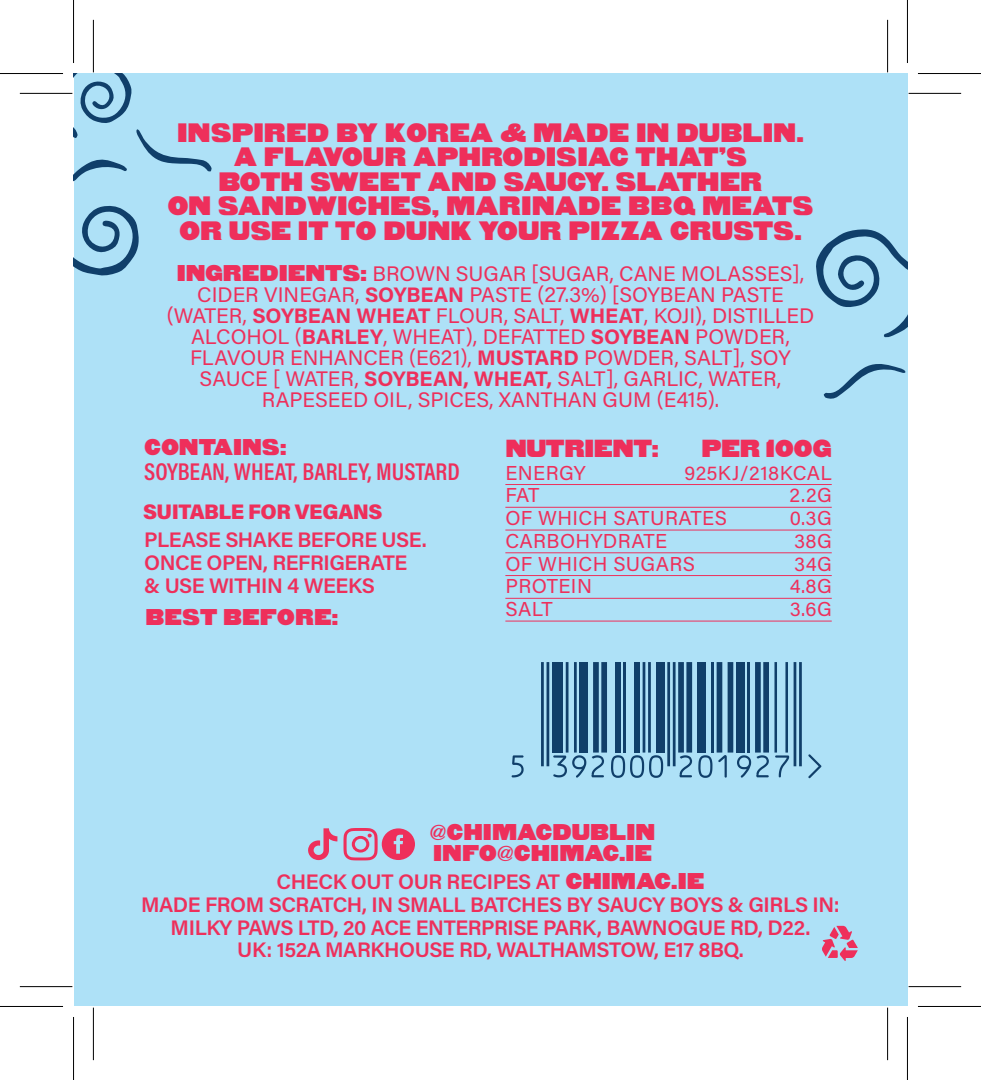
<style>
.page{position:relative;width:981px;height:1080px;background:#fff}
.page>*{position:absolute;margin:0;border:0;box-sizing:border-box;transform-origin:0 0}
.t1{font:24.5px/24.5px "Public Notice JNL";color:#ee2f5b;text-align:center}
.t2{font:600 24.5px "Acumin Pro Cond";color:#ee2f5b}
.Nutrients{font:22.75px "Public Notice JNL";letter-spacing:-.02em;color:#ee2f5b}
.t3{font:21px/21px "Acumin Pro";color:#ee2f5b;text-align:center}
.t4{font:600 21px/22.8px "Acumin Pro";letter-spacing:-.02em;color:#ee2f5b}
.t5{font:21px "Public Notice JNL";color:#ee2f5b}
.t6{font:900 21px "Acumin Pro";letter-spacing:-.02em;color:#ee2f5b}
.Nutrients-2{font:20.3px "Acumin Pro";letter-spacing:.02em;color:#ee2f5b}
.s1{font-family:"Public Notice JNL"}
.s2{font-weight:700}
.s3{font-family:"Public Notice JNL";font-weight:400}
</style>
<div class="page">
<div style="left:74px;top:74px;width:833px;height:932px;background:#aee1f7"></div>
<svg style="left:822px;top:925px;width:35px;height:36px"></svg>
<hr style="left:505px;top:484px;width:326px;height:1px;background:#ee2f5b">
<hr style="left:505px;top:507px;width:326px;height:1px;background:#ee2f5b">
<hr style="left:505px;top:529px;width:326px;height:1px;background:#ee2f5b">
<hr style="left:505px;top:552px;width:326px;height:1px;background:#ee2f5b">
<hr style="left:505px;top:575px;width:326px;height:1px;background:#ee2f5b">
<hr style="left:505px;top:598px;width:326px;height:1px;background:#ee2f5b">
<hr style="left:505px;top:620px;width:326px;height:1px;background:#ee2f5b">
<hr style="left:546px;top:662px;width:3px;height:104px;background:#103f6a">
<hr style="left:541px;top:662px;width:2px;height:104px;background:#103f6a">
<div style="left:552px;top:662px;width:11px;height:90px;background:#103f6a"></div>
<hr style="left:574px;top:662px;width:2px;height:90px;background:#103f6a">
<hr style="left:565px;top:662px;width:3px;height:90px;background:#103f6a">
<div style="left:579px;top:662px;width:8px;height:90px;background:#103f6a"></div>
<div style="left:601px;top:662px;width:6px;height:90px;background:#103f6a"></div>
<div style="left:593px;top:662px;width:5px;height:90px;background:#103f6a"></div>
<div style="left:615px;top:662px;width:5px;height:90px;background:#103f6a"></div>
<hr style="left:623px;top:662px;width:3px;height:90px;background:#103f6a">
<div style="left:634px;top:662px;width:5px;height:90px;background:#103f6a"></div>
<hr style="left:648px;top:662px;width:2px;height:90px;background:#103f6a">
<hr style="left:642px;top:662px;width:3px;height:90px;background:#103f6a">
<div style="left:656px;top:662px;width:8px;height:90px;background:#103f6a"></div>
<hr style="left:672px;top:662px;width:3px;height:104px;background:#103f6a">
<hr style="left:667px;top:662px;width:3px;height:104px;background:#103f6a">
<div style="left:686px;top:662px;width:6px;height:90px;background:#103f6a"></div>
<div style="left:678px;top:662px;width:5px;height:90px;background:#103f6a"></div>
<div style="left:697px;top:662px;width:8px;height:90px;background:#103f6a"></div>
<hr style="left:711px;top:662px;width:3px;height:90px;background:#103f6a">
<div style="left:727px;top:662px;width:6px;height:90px;background:#103f6a"></div>
<div style="left:716px;top:662px;width:6px;height:90px;background:#103f6a"></div>
<div style="left:735px;top:662px;width:9px;height:90px;background:#103f6a"></div>
<hr style="left:746px;top:662px;width:3px;height:90px;background:#103f6a">
<div style="left:763px;top:662px;width:6px;height:90px;background:#103f6a"></div>
<div style="left:755px;top:662px;width:5px;height:90px;background:#103f6a"></div>
<hr style="left:785px;top:662px;width:3px;height:90px;background:#103f6a">
<hr style="left:774px;top:662px;width:3px;height:90px;background:#103f6a">
<hr style="left:799px;top:662px;width:2px;height:104px;background:#103f6a">
<hr style="left:793px;top:662px;width:3px;height:104px;background:#103f6a">
<svg style="left:511px;top:755px;width:278px;height:23px"></svg>
<svg style="left:808px;top:754px;width:13px;height:24px"></svg>
<svg style="left:823px;top:364px;width:83px;height:35px"></svg>
<svg style="left:816px;top:229px;width:91px;height:109px"></svg>
<svg style="left:74px;top:74px;width:138px;height:202px"></svg>
<svg style="left:308px;top:828px;width:29px;height:32px"></svg>
<svg style="left:343px;top:828px;width:72px;height:32px"></svg>
<svg style="left:20px;top:92px;width:52px;height:1px"></svg>
<svg style="left:908px;top:92px;width:53px;height:1px"></svg>
<svg style="left:20px;top:987px;width:52px;height:1px"></svg>
<svg style="left:908px;top:987px;width:53px;height:1px"></svg>
<svg style="left:92px;top:20px;width:1px;height:52px"></svg>
<svg style="left:92px;top:1008px;width:1px;height:52px"></svg>
<svg style="left:888px;top:20px;width:1px;height:52px"></svg>
<svg style="left:888px;top:1008px;width:1px;height:52px"></svg>
<hr style="left:20px;top:93px;width:52px;height:1px;background:#000">
<hr style="left:908px;top:93px;width:53px;height:1px;background:#000">
<hr style="left:20px;top:986px;width:52px;height:1px;background:#000">
<hr style="left:908px;top:986px;width:53px;height:1px;background:#000">
<hr style="left:93px;top:20px;width:1px;height:52px;background:#000">
<hr style="left:93px;top:1007px;width:1px;height:53px;background:#000">
<hr style="left:886px;top:20px;width:2px;height:52px;background:#000">
<hr style="left:886px;top:1007px;width:2px;height:53px;background:#000">
<svg style="left:907px;top:0;width:1px;height:63px"></svg>
<svg style="left:907px;top:1017px;width:1px;height:63px"></svg>
<hr style="left:0;top:73px;width:63px;height:1px;background:#000">
<hr style="left:917px;top:73px;width:63px;height:1px;background:#000">
<hr style="left:0;top:1006px;width:63px;height:1px;background:#000">
<hr style="left:917px;top:1006px;width:63px;height:1px;background:#000">
<hr style="left:73px;top:0;width:1px;height:63px;background:#000">
<hr style="left:73px;top:1017px;width:1px;height:63px;background:#000">
<hr style="left:906px;top:0;width:1px;height:63px;background:#000">
<hr style="left:906px;top:1017px;width:1px;height:63px;background:#000">
<p class="t1" style="left:167px;top:119px;width:647px">INSPIRED BY KOREA &amp; MADE IN DUBLIN.<br>A FLAVOUR APHRODISIAC THAT’S<br>BOTH SWEET AND SAUCY. SLATHER<br>ON SANDWICHES, MARINADE BBQ MEATS<br>OR USE IT TO DUNK YOUR PIZZA CRUSTS.</p>
<p class="t3" style="left:167px;top:262px;width:649px"><span class="s1">INGREDIENTS:</span> BROWN SUGAR [SUGAR, CANE MOLASSES], CIDER VINEGAR, <span class="s2">SOYBEAN</span> PASTE (27.3%) [SOYBEAN PASTE (WATER, <span class="s2">SOYBEAN WHEAT</span> FLOUR, SALT, <span class="s2">WHEAT</span>, KOJI), DISTILLED ALCOHOL (<span class="s2">BARLEY</span>, WHEAT), DEFATTED <span class="s2">SOYBEAN</span> POWDER, FLAVOUR ENHANCER (E621), <span class="s2">MUSTARD</span> POWDER, SALT], SOY SAUCE [ WATER, <span class="s2">SOYBEAN, WHEAT,</span> SALT], GARLIC, WATER, RAPESEED OIL, SPICES, XANTHAN GUM (E415).</p>
<p class="t5" style="left:144px;top:434px;width:144px">CONTAINS:</p>
<p class="t2" style="left:144px;top:455px;width:317px">SOYBEAN, WHEAT, BARLEY, MUSTARD</p>
<p class="t6" style="left:143px;top:496px;width:241px">SUITABLE FOR VEGANS</p>
<p class="t4" style="left:144px;top:527px;width:284px">PLEASE SHAKE BEFORE USE.<br>ONCE OPEN, REFRIGERATE &amp; USE WITHIN 4 WEEKS</p>
<p class="t5" style="left:145px;top:603px;width:194px">BEST BEFORE:</p>
<p class="Nutrients" style="left:505px;top:434px;width:155px">NUTRIENT:</p>
<p class="Nutrients" style="left:701px;top:434px;width:132px">PER 100G</p>
<p class="Nutrients-2" style="left:505px;top:458px;width:82px">ENERGY</p>
<p class="Nutrients-2" style="left:684px;top:458px;width:149px">925KJ/218KCAL</p>
<p class="Nutrients-2" style="left:505px;top:481px;width:35px">FAT</p>
<p class="Nutrients-2" style="left:789px;top:481px;width:44px">2.2G</p>
<p class="Nutrients-2" style="left:505px;top:504px;width:223px">OF WHICH SATURATES</p>
<p class="Nutrients-2" style="left:789px;top:504px;width:43px">0.3G</p>
<p class="Nutrients-2" style="left:505px;top:526px;width:163px">CARBOHYDRATE</p>
<p class="Nutrients-2" style="left:794px;top:526px;width:39px">38G</p>
<p class="Nutrients-2" style="left:505px;top:549px;width:191px">OF WHICH SUGARS</p>
<p class="Nutrients-2" style="left:794px;top:549px;width:39px">34G</p>
<p class="Nutrients-2" style="left:505px;top:572px;width:88px">PROTEIN</p>
<p class="Nutrients-2" style="left:789px;top:572px;width:43px">4.8G</p>
<p class="Nutrients-2" style="left:505px;top:595px;width:49px">SALT</p>
<p class="Nutrients-2" style="left:789px;top:595px;width:44px">3.6G</p>
<p class="t5" style="left:430px;top:819px;width:227px">@CHIMACDUBLIN</p>
<p class="t5" style="left:433px;top:840px;width:220px">INFO@CHIMAC.IE</p>
<p class="t4" style="left:141px;top:869px;width:700px;text-align:center">CHECK OUT OUR RECIPES AT <span class="s3">CHIMAC.IE<br></span>MADE FROM SCRATCH, IN SMALL BATCHES BY SAUCY BOYS &amp; GIRLS IN:</p>
<p class="t4" style="left:171px;top:915px;width:641px">MILKY PAWS LTD, 20 ACE ENTERPRISE PARK, BAWNOGUE RD, D22.</p>
<p class="t4" style="left:237px;top:937px;width:508px">UK: 152A MARKHOUSE RD, WALTHAMSTOW, E17 8BQ.</p>
</div>
